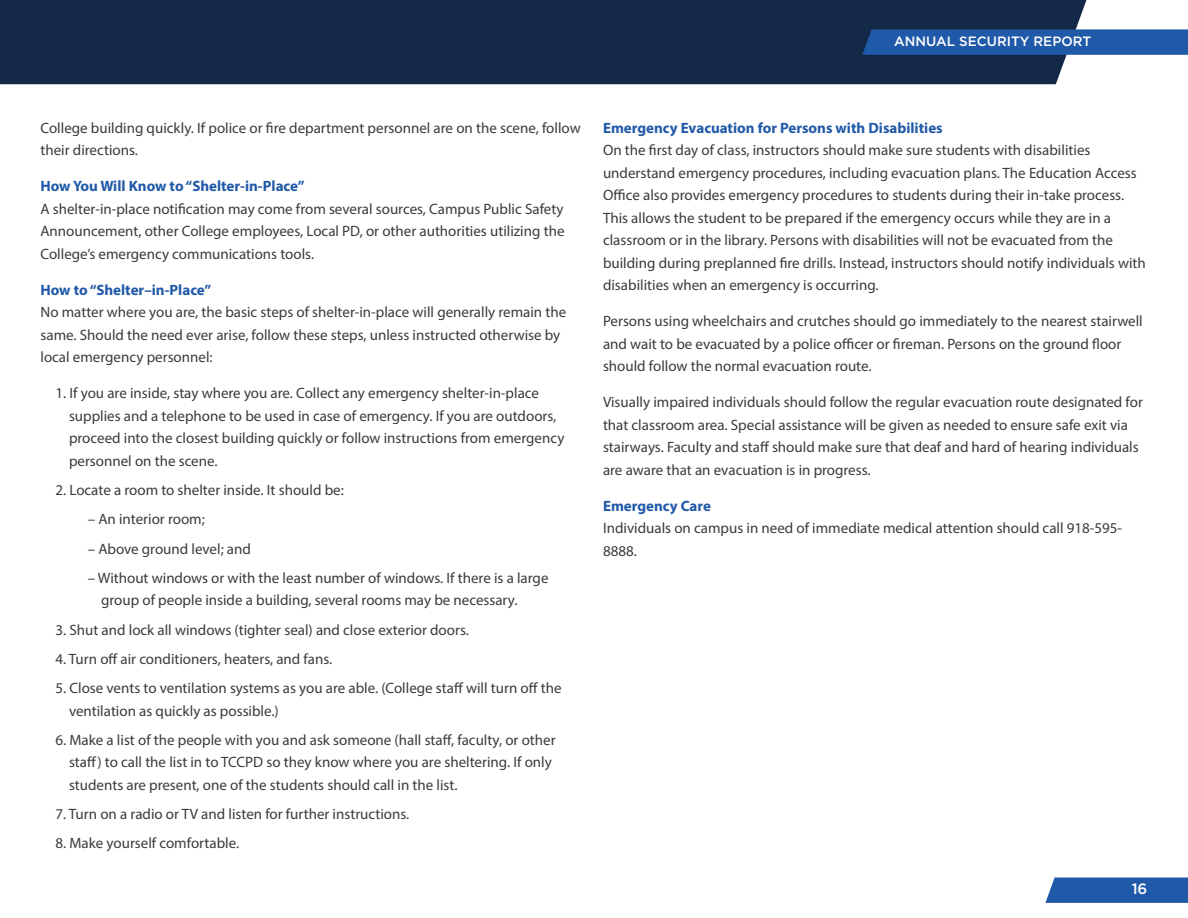
<style>
.page{position:relative;width:1188px;height:918px;background:#fff}
.page>*{position:absolute;margin:0;border:0;box-sizing:border-box;transform-origin:0 0}
.t1{font:15px/22.5px "Myriad Pro";color:#3b3b3c}
.t2{font:700 15px "Myriad Pro";color:#2059a8}
.t3{font:500 15px "Gotham HTF";color:#fff}
.t4{font:500 13.5px "Gotham HTF";color:#fff}
</style>
<div class="page">
<div style="left:0;top:0;width:1086px;height:84px;background:#132947"></div>
<svg style="left:1045px;top:878px;width:143px;height:25px;background:#285fab"></svg>
<svg style="left:862px;top:29px;width:326px;height:26px;background:#2158a5"></svg>
<p class="t4" style="left:894px;top:34px;width:199px">ANNUAL SECURITY REPORT</p>
<p class="t1" style="left:40px;top:116px;width:542px">College building quickly. If police or fire department personnel are on the scene, follow their directions.</p>
<p class="t2" style="left:40px;top:176px;width:266px">How You Will Know to “Shelter-in-Place”</p>
<p class="t1" style="left:40px;top:197px;width:526px;text-align:justify">A shelter-in-place notification may come from several sources, Campus Public Safety Announcement, other College employees, Local PD, or other authorities utilizing the College’s emergency communications tools.</p>
<p class="t2" style="left:40px;top:280px;width:172px">How to “Shelter–in-Place”</p>
<p class="t1" style="left:40px;top:301px;width:527px">No matter where you are, the basic steps of shelter-in-place will generally remain the same. Should the need ever arise, follow these steps, unless instructed otherwise by local emergency personnel:</p>
<p class="t1" style="left:69px;top:382px;width:497px;text-indent:-14px">1. If you are inside, stay where you are. Collect any emergency shelter-in-place supplies and a telephone to be used in case of emergency. If you are outdoors, proceed into the closest building quickly or follow instructions from emergency personnel on the scene.</p>
<p class="t1" style="left:56px;top:478px;width:290px">2. Locate a room to shelter inside. It should be:</p>
<p class="t1" style="left:88px;top:508px;width:119px">– An interior room;</p>
<p class="t1" style="left:88px;top:537px;width:165px">– Above ground level; and</p>
<p class="t1" style="left:101px;top:566px;width:449px;text-indent:-14px">– Without windows or with the least number of windows. If there is a large group of people inside a building, several rooms may be necessary.</p>
<p class="t1" style="left:56px;top:618px;width:415px">3. Shut and lock all windows (tighter seal) and close exterior doors.</p>
<p class="t1" style="left:56px;top:647px;width:278px">4. Turn off air conditioners, heaters, and fans.</p>
<p class="t1" style="left:69px;top:676px;width:494px;text-indent:-14px">5. Close vents to ventilation systems as you are able. (College staff will turn off the ventilation as quickly as possible.)</p>
<p class="t1" style="left:69px;top:728px;width:488px;text-indent:-14px">6. Make a list of the people with you and ask someone (hall staff, faculty, or other staff) to call the list in to TCCPD so they know where you are sheltering. If only students are present, one of the students should call in the list.</p>
<p class="t1" style="left:56px;top:802px;width:355px">7. Turn on a radio or TV and listen for further instructions.</p>
<p class="t1" style="left:56px;top:832px;width:185px">8. Make yourself comfortable.</p>
<p class="t2" style="left:603px;top:118px;width:341px">Emergency Evacuation for Persons with Disabilities</p>
<p class="t1" style="left:603px;top:139px;width:544px">On the first day of class, instructors should make sure students with disabilities understand emergency procedures, including evacuation plans. The Education Access Office also provides emergency procedures to students during their in-take process.<br>This allows the student to be prepared if the emergency occurs while they are in a classroom or in the library. Persons with disabilities will not be evacuated from the building during preplanned fire drills. Instead, instructors should notify individuals with disabilities when an emergency is occurring.</p>
<p class="t1" style="left:603px;top:310px;width:541px">Persons using wheelchairs and crutches should go immediately to the nearest stairwell and wait to be evacuated by a police officer or fireman. Persons on the ground floor should follow the normal evacuation route.</p>
<p class="t1" style="left:603px;top:391px;width:541px">Visually impaired individuals should follow the regular evacuation route designated for that classroom area. Special assistance will be given as needed to ensure safe exit via stairways. Faculty and staff should make sure that deaf and hard of hearing individuals are aware that an evacuation is in progress.</p>
<p class="t2" style="left:603px;top:496px;width:109px">Emergency Care</p>
<p class="t1" style="left:603px;top:517px;width:521px">Individuals on campus in need of immediate medical attention should call 918-595-<br>8888.</p>
<p class="t3" style="left:1132px;top:880px;width:17px">16</p>
</div>
